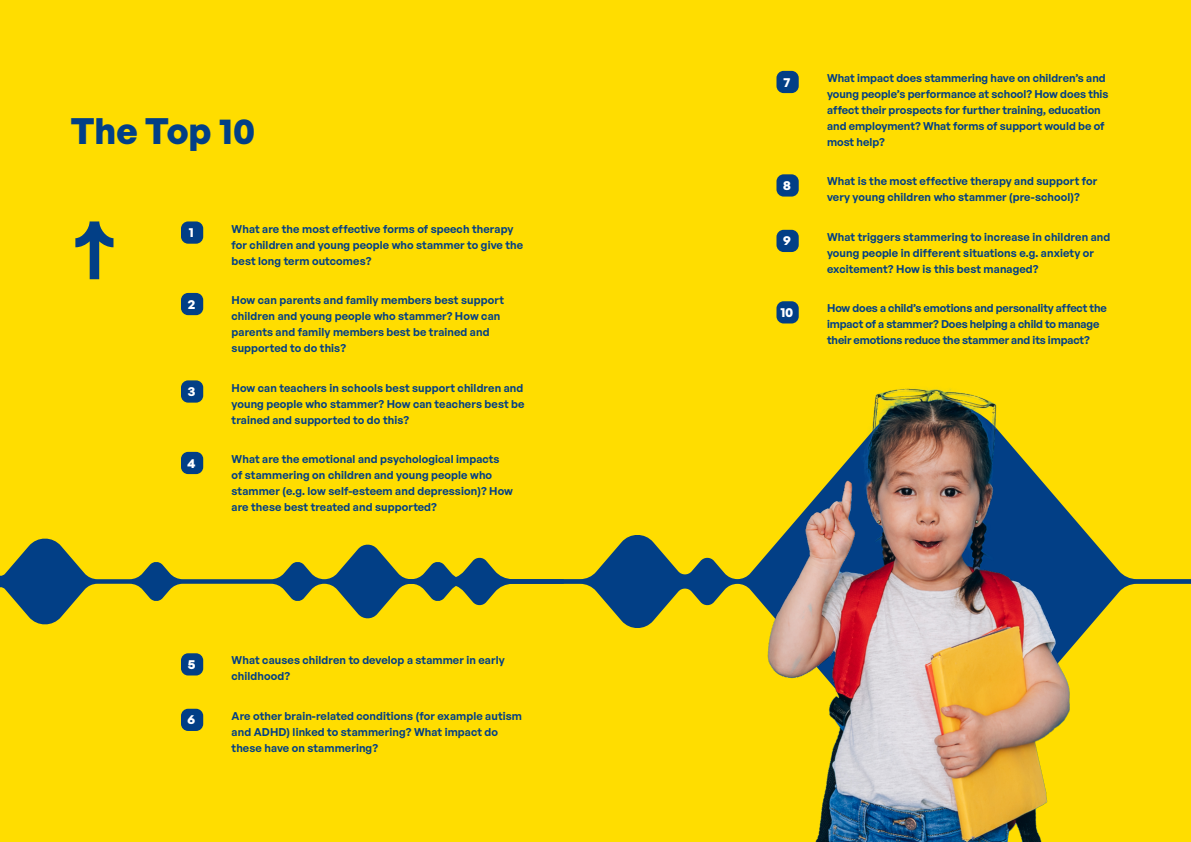
<style>
.page{position:relative;width:1191px;height:842px;background:#fd0}
.page>*{position:absolute;margin:0;border:0;box-sizing:border-box;transform-origin:0 0}
.Sction_Title{font:700 36px "General Sans";color:#023f86}
.t1{font:700 13px "General Sans";color:#fff}
.Body{font:600 11px/16px "General Sans";letter-spacing:.01em;color:#023f86}
.Body-2{font:600 11px/16px "General Sans";letter-spacing:-.01em;color:#023f86}
</style>
<div class="page">
<div style="left:181px;top:221px;width:22px;height:23px;background:#023f86;border-radius:7px"></div>
<div style="left:181px;top:293px;width:22px;height:22px;background:#023f86;border-radius:7px"></div>
<div style="left:181px;top:380px;width:22px;height:23px;background:#023f86;border-radius:7px"></div>
<div style="left:181px;top:452px;width:22px;height:22px;background:#023f86;border-radius:7px"></div>
<div style="left:181px;top:653px;width:22px;height:22px;background:#023f86;border-radius:7px"></div>
<div style="left:181px;top:709px;width:22px;height:22px;background:#023f86;border-radius:7px"></div>
<div style="left:776px;top:71px;width:22px;height:22px;background:#023f86;border-radius:7px"></div>
<div style="left:776px;top:174px;width:22px;height:23px;background:#023f86;border-radius:7px"></div>
<div style="left:776px;top:230px;width:22px;height:22px;background:#023f86;border-radius:7px"></div>
<div style="left:776px;top:301px;width:22px;height:22px;background:#023f86;border-radius:7px"></div>
<svg style="left:564px;top:535px;width:627px;height:93px"></svg>
<svg style="left:0;top:538px;width:564px;height:87px"></svg>
<img style="left:721px;top:388px;width:424px;height:454px">
<svg style="left:75px;top:221px;width:38px;height:58px"></svg>
<p class="Sction_Title" style="left:71px;top:108px;width:186px">The Top 10</p>
<p class="t1" style="left:189px;top:224px;width:6px">1</p>
<p class="Body" style="left:231px;top:220px;width:293px">What are the most effective forms of speech therapy for children and young people who stammer to give the best long term outcomes?</p>
<p class="t1" style="left:188px;top:295px;width:9px">2</p>
<p class="Body" style="left:231px;top:292px;width:274px">How can parents and family members best support children and young people who stammer? How can parents and family members best be trained and supported to do this?</p>
<p class="t1" style="left:188px;top:383px;width:9px">3</p>
<p class="Body" style="left:231px;top:379px;width:294px;text-align:justify">How can teachers in schools best support children and young people who stammer? How can teachers best be trained and supported to do this?</p>
<p class="t1" style="left:187px;top:454px;width:9px">4</p>
<p class="Body" style="left:231px;top:451px;width:283px">What are the emotional and psychological impacts of stammering on children and young people who stammer (e.g. low self-esteem and depression)? How are these best treated and supported?</p>
<p class="t1" style="left:188px;top:656px;width:9px">5</p>
<p class="Body" style="left:231px;top:652px;width:275px">What causes children to develop a stammer in early childhood?</p>
<p class="t1" style="left:188px;top:711px;width:9px">6</p>
<p class="Body" style="left:231px;top:708px;width:292px">Are other brain-related conditions (for example autism and ADHD) linked to stammering? What impact do these have on stammering?</p>
<p class="t1" style="left:783px;top:73px;width:8px">7</p>
<p class="Body" style="left:827px;top:70px;width:283px">What impact does stammering have on children’s and young people’s performance at school? How does this affect their prospects for further training, education and employment? What forms of support would be of most help?</p>
<p class="t1" style="left:783px;top:177px;width:9px">8</p>
<p class="Body" style="left:827px;top:173px;width:272px">What is the most effective therapy and support for very young children who stammer (pre-school)?</p>
<p class="t1" style="left:783px;top:232px;width:9px">9</p>
<p class="Body" style="left:827px;top:229px;width:285px">What triggers stammering to increase in children and young people in different situations e.g. anxiety or excitement? How is this best managed?</p>
<p class="t1" style="left:780px;top:304px;width:14px">10</p>
<p class="Body-2" style="left:827px;top:300px;width:281px">How does a child’s emotions and personality affect the impact of a stammer? Does helping a child to manage their emotions reduce the stammer and its impact?</p>
</div>
